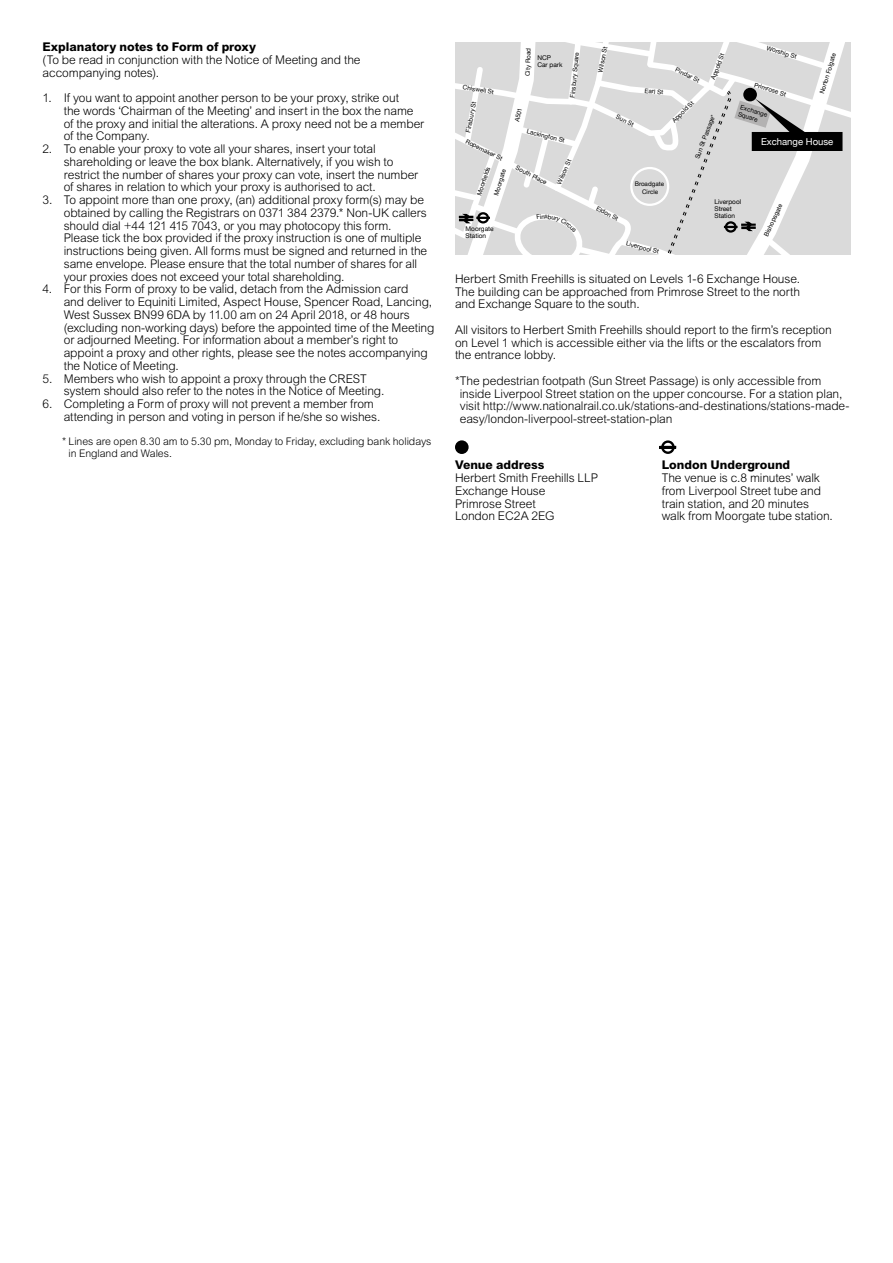
<style>
.page{position:relative;width:893px;height:1263px;background:#fff}
.page>*{position:absolute;margin:0;border:0;box-sizing:border-box;transform-origin:0 0}
.t1{font:300 12px/12.8px "Arial MT Std";letter-spacing:-.01em;color:#000}
.t2{font:800 12px "Arial MT Std";letter-spacing:-.005em;color:#000}
.t3{font:300 10.5px/12px "Arial MT Std";letter-spacing:-.005em;color:#000}
.t4{font:9.45px "Helvetica Neue";color:#fff}
.t5{font:6.45px/7.2px "Helvetica Neue";color:#000}
.t6{font:6.3px/7.5px "Helvetica Neue";color:#000}
</style>
<div class="page">
<svg style="left:660px;top:440px;width:16px;height:14px"></svg>
<div style="left:455px;top:440px;width:14px;height:14px;background:#000;border-radius:50%"></div>
<svg style="left:455px;top:42px;width:395px;height:213px"></svg>
<p class="t2" style="left:43px;top:40px;width:215px">Explanatory notes to Form of proxy</p>
<p class="t1" style="left:43px;top:53px;width:320px">(To be read in conjunction with the Notice of Meeting and the accompanying notes).</p>
<p class="t1" style="left:64px;top:91px;width:362px;text-indent:-21px">1. If you want to appoint another person to be your proxy, strike out<br>the words ‘Chairman of the Meeting’ and insert in the box the name of the proxy and initial the alterations. A proxy need not be a member of the Company.</p>
<p class="t1" style="left:64px;top:142px;width:356px;text-indent:-21px">2. To enable your proxy to vote all your shares, insert your total shareholding or leave the box blank. Alternatively, if you wish to restrict the number of shares your proxy can vote, insert the number of shares in relation to which your proxy is authorised to act.</p>
<p class="t1" style="left:64px;top:193px;width:365px;text-indent:-21px">3. To appoint more than one proxy, (an) additional proxy form(s) may be obtained by calling the Registrars on 0371 384 2379.* Non-UK callers should dial +44 121 415 7043, or you may photocopy this form.<br>Please tick the box provided if the proxy instruction is one of multiple instructions being given. All forms must be signed and returned in the same envelope. Please ensure that the total number of shares for all your proxies does not exceed your total shareholding.</p>
<p class="t1" style="left:64px;top:283px;width:372px;text-indent:-21px">4. For this Form of proxy to be valid, detach from the Admission card<br>and deliver to Equiniti Limited, Aspect House, Spencer Road, Lancing, West Sussex BN99 6DA by 11.00 am on 24 April 2018, or 48 hours (excluding non-working days) before the appointed time of the Meeting or adjourned Meeting. For information about a member’s right to appoint a proxy and other rights, please see the notes accompanying the Notice of Meeting.</p>
<p class="t1" style="left:64px;top:372px;width:322px;text-indent:-21px">5. Members who wish to appoint a proxy through the CREST system should also refer to the notes in the Notice of Meeting.</p>
<p class="t1" style="left:64px;top:397px;width:318px;text-indent:-21px">6. Completing a Form of proxy will not prevent a member from attending in person and voting in person if he/she so wishes.</p>
<p class="t3" style="left:69px;top:435px;width:364px;text-indent:-7px">* Lines are open 8.30 am to 5.30 pm, Monday to Friday, excluding bank holidays in England and Wales.</p>
<p class="t6" style="left:463px;top:84px;width:33px;rotate:9deg">Chiswell St</p>
<p class="t6" style="left:465px;top:132px;width:33px;rotate:-79deg">Finsbury St</p>
<p class="t6" style="left:468px;top:138px;width:42px;rotate:26deg">Ropemaker St</p>
<p class="t6" style="left:476px;top:194px;width:31px;rotate:-72deg">Moorfields</p>
<p class="t6" style="left:493px;top:194px;width:29px;rotate:-73deg">Moorgate</p>
<p class="t6" style="left:524px;top:76px;width:29px;rotate:-88deg">City Road</p>
<p class="t6" style="left:569px;top:97px;width:47px;rotate:-84deg">Finsbury Square</p>
<p class="t5" style="left:537px;top:54px;width:27px">NCP<br>Car park</p>
<p class="t6" style="left:514px;top:121px;width:16px;rotate:-78deg">A501</p>
<p class="t6" style="left:528px;top:128px;width:40px;rotate:14deg">Lackington St</p>
<p class="t6" style="left:518px;top:165px;width:36px;rotate:26deg">South Place</p>
<p class="t6" style="left:556px;top:183px;width:28px;rotate:-66deg">Wilson St</p>
<p class="t5" style="left:466px;top:226px;width:30px">Moorgate<br>Station</p>
<p class="t6" style="left:597px;top:72px;width:28px;rotate:-80deg">Wilson St</p>
<p class="t6" style="left:645px;top:87px;width:20px;rotate:5deg">Earl St</p>
<p class="t6" style="left:677px;top:66px;width:27px;rotate:26deg">Pindar St</p>
<p class="t6" style="left:710px;top:78px;width:29px;rotate:-70deg">AppoldSt</p>
<p class="t6" style="left:671px;top:119px;width:30px;rotate:-45deg">Appold St</p>
<p class="t6" style="left:618px;top:113px;width:20px;rotate:26deg">Sun St</p>
<p class="t6" style="left:694px;top:158px;width:48px;rotate:-70deg">Sun St Passage*</p>
<p class="t6" style="left:635px;top:180px;width:31px;text-align:center">Broadgate<br>Circle</p>
<p class="t6" style="left:768px;top:44px;width:33px;rotate:17deg">Worship St</p>
<p class="t6" style="left:756px;top:81px;width:34px;rotate:17deg">Primrose St</p>
<p class="t6" style="left:818px;top:93px;width:44px;rotate:-73deg">Norton Folgate</p>
<p class="t6" style="left:742px;top:104px;width:29px;rotate:17deg">Exchange<br>Square</p>
<p class="t4" style="left:761px;top:135px;width:74px">Exchange House</p>
<p class="t6" style="left:598px;top:205px;width:25px;rotate:26deg">Eldon St</p>
<p class="t6" style="left:627px;top:240px;width:35px;rotate:14deg">Liverpool St</p>
<p class="t5" style="left:714px;top:198px;width:28px">Liverpool<br>Street<br>Station</p>
<p class="t6" style="left:763px;top:235px;width:37px;rotate:-65deg">Bishopsgate</p>
<p class="t6" style="left:584px;top:285px;width:36px;rotate:-53deg">Blomfield St</p>
<p class="t6" style="left:482px;top:272px;width:36px;rotate:13deg">London Wall</p>
<p class="t1" style="left:455px;top:272px;width:347px;text-align:justify">Herbert Smith Freehills is situated on Levels 1-6 Exchange House.<br>The building can be approached from Primrose Street to the north and Exchange Square to the south.</p>
<p class="t1" style="left:455px;top:323px;width:378px">All visitors to Herbert Smith Freehills should report to the firm’s reception on Level 1 which is accessible either via the lifts or the escalators from the entrance lobby.</p>
<p class="t1" style="left:460px;top:374px;width:391px;text-indent:-5px">*The pedestrian footpath (Sun Street Passage) is only accessible from inside Liverpool Street station on the upper concourse. For a station plan, visit http://www.nationalrail.co.uk/stations-and-destinations/stations-made&shy;easy/london-liverpool-street-station-plan</p>
<p class="t6" style="left:647px;top:311px;width:38px;rotate:-74deg">Old Broad St</p>
<p class="t6" style="left:455px;top:311px;width:32px;rotate:-76deg">Bassishaw<br>Highwalk</p>
<p class="t6" style="left:503px;top:316px;width:25px;rotate:-85deg">Copthall</p>
<p class="t6" style="left:608px;top:283px;width:38px;rotate:11deg">New Broad St</p>
<p class="t6" style="left:590px;top:300px;width:42px;rotate:18deg">Wormwood St</p>
<p class="t2" style="left:455px;top:458px;width:91px">Venue address</p>
<p class="t1" style="left:455px;top:472px;width:144px">Herbert Smith Freehills LLP<br>Exchange House<br>Primrose Street<br>London EC2A 2EG</p>
<p class="t2" style="left:662px;top:458px;width:130px">London Underground</p>
<p class="t1" style="left:662px;top:472px;width:173px">The venue is c.8 minutes’ walk from Liverpool Street tube and train station, and 20 minutes walk from Moorgate tube station.</p>
</div>
